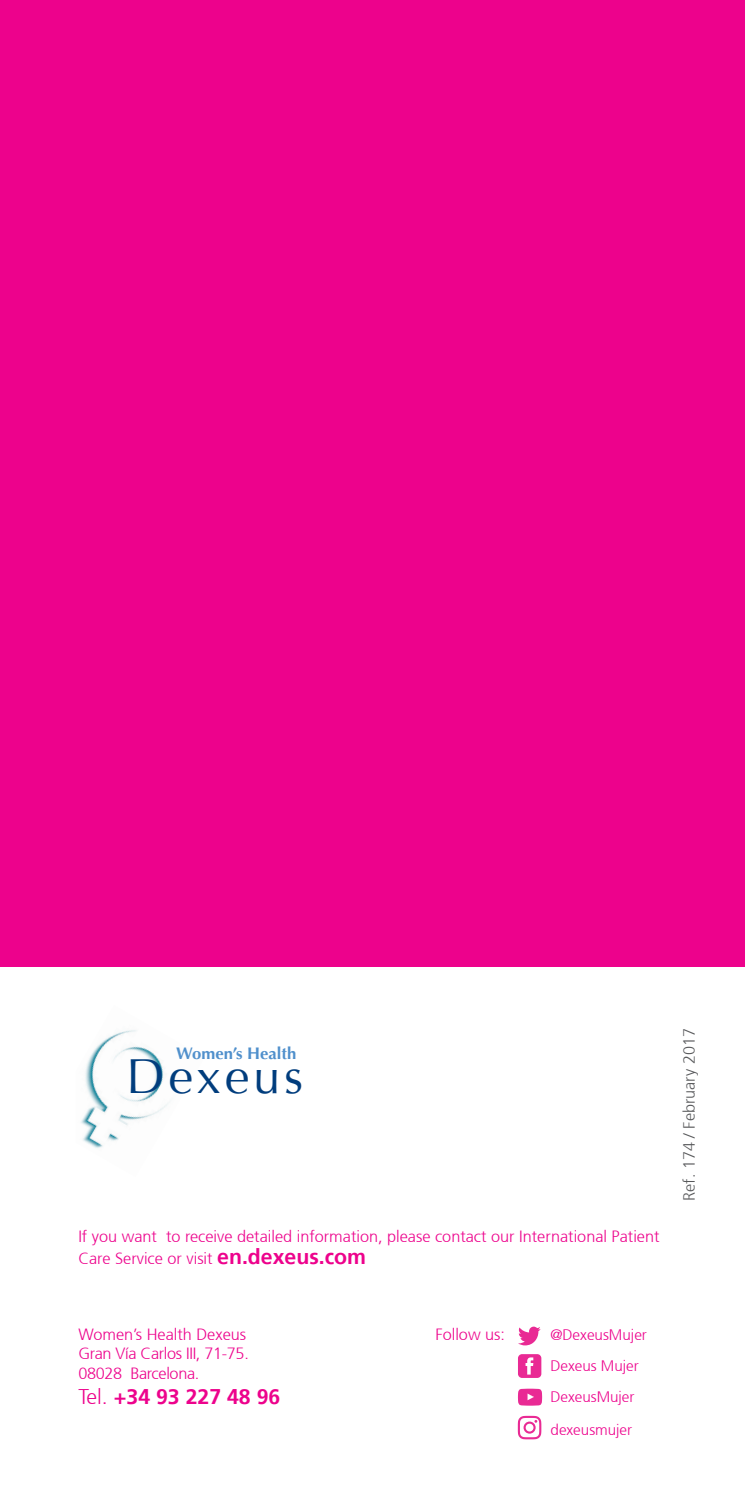
<style>
.page{position:relative;width:745px;height:1489px;background:#fff}
.page>*{position:absolute;margin:0;border:0;box-sizing:border-box;transform-origin:0 0}
.t1{font:49px "Optima";letter-spacing:.075em;color:#013d7d}
.t2{font:700 21.25px "Frutiger 65";color:#ed028c}
.t3{font:700 16.75px "Optima";color:#5090cc}
.t4{font:300 16.25px/22.5px "Frutiger 45";color:#ed028c}
.t5{font:300 16.25px/19.5px "Frutiger 45";letter-spacing:-.02em;color:#ed028c}
.t6{font:300 16.25px "Frutiger 45";color:#57585a}
.t7{font:300 15.25px "Frutiger 45";color:#ed028c}
.s1{font-family:"Frutiger 65";font-weight:700;font-size:21.25px}
.s2{font-family:"Frutiger 45";font-weight:300}
</style>
<div class="page">
<img style="left:81px;top:1030px;width:87px;height:118px">
<div style="left:0;top:0;width:744px;height:966px;background:#ed028c"></div>
<svg style="left:518px;top:1326px;width:22px;height:19px"></svg>
<div style="left:517px;top:1353px;width:24px;height:24px;background:#e92a94;border-radius:4px"></div>
<svg style="left:525px;top:1357px;width:8px;height:17px"></svg>
<svg style="left:517px;top:1415px;width:24px;height:24px"></svg>
<svg style="left:517px;top:1388px;width:24px;height:17px"></svg>
<p class="t3" style="left:176px;top:1043px;width:122px">Women’s Health</p>
<h1 class="t1" style="left:126px;top:1048px;width:178px">Dexeus</h1>
<p class="t4" style="left:78px;top:1224px;width:582px">If you want to receive detailed information, please contact our International Patient<br>Care Service or visit <span class="s1">en.dexeus.com</span></p>
<p class="t6" style="left:679px;top:1200px;width:174px;rotate:-90deg">Ref. 174 / February 2017</p>
<p class="t5" style="left:78px;top:1324px;width:172px">Women’s Health Dexeus<br>Gran Vía Carlos III, 71-75.<br>08028 Barcelona.</p>
<h2 class="t2" style="left:78px;top:1384px;width:203px"><span class="s2">Tel.</span> +34 93 227 48 96</h2>
<p class="t4" style="left:435px;top:1323px;width:71px">Follow us:</p>
<p class="t7" style="left:550px;top:1326px;width:98px">@DexeusMujer</p>
<p class="t7" style="left:550px;top:1356px;width:90px">Dexeus Mujer</p>
<p class="t7" style="left:550px;top:1387px;width:86px">DexeusMujer</p>
<p class="t7" style="left:550px;top:1420px;width:83px">dexeusmujer</p>
</div>
